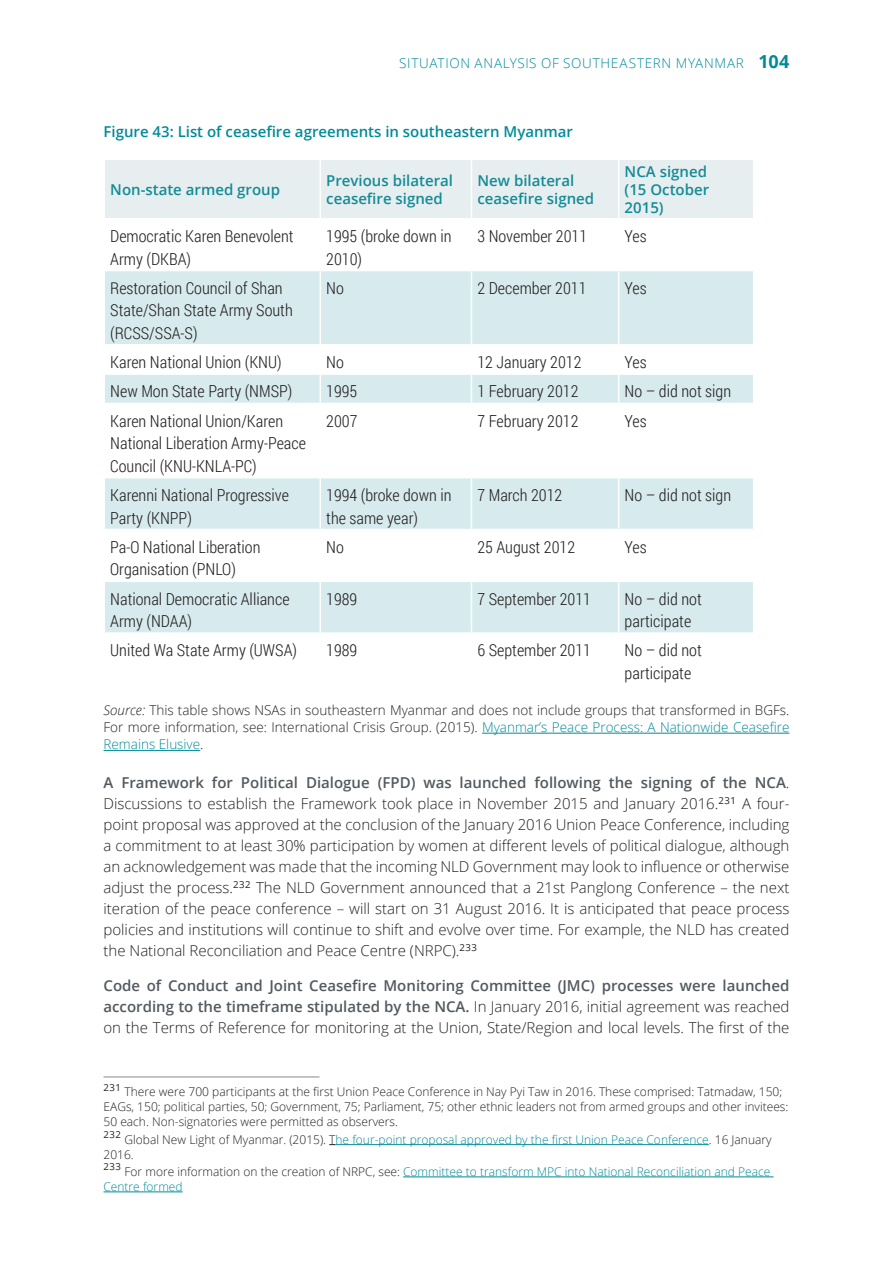
<style>
.page{position:relative;width:893px;height:1263px;background:#fff}
.page>*{position:absolute;margin:0;border:0;box-sizing:border-box;transform-origin:0 0}
.t1{font:300 16.5px/22.5px "Roboto Condensed";color:#231f20}
.t2{font:300 15px/21px "Open Sans";color:#231f20;text-align:justify}
.t3{font:600 15px/18px "Open Sans";color:#138b96}
.t4{font:600 15px "Open Sans";color:#008b98}
.t5{font:300 13.5px/17.2px "Open Sans";color:#231f20;text-align:justify}
.t6{font:300 13.5px "Open Sans";letter-spacing:.05em;color:#008b98}
.t7{font:300 12px/15px "Open Sans";color:#231f20}
.t8{font:300 12px/15px "Open Sans";color:#008b98}
.t9{font:9.6px "Open Sans";letter-spacing:.05em;color:#231f20}
.s1{font-weight:700;font-size:18px}
.s2{font-style:italic}
.s3{color:#008b98}
.s4{font-weight:600;color:#535960}
.s5{color:#231f20}
</style>
<div class="page">
<hr style="left:482px;top:733px;width:307px;height:1px;background:#008b98">
<hr style="left:104px;top:750px;width:96px;height:1px;background:#008b98">
<div style="left:105px;top:160px;width:648px;height:58px;background:#e7eef0"></div>
<svg style="left:105px;top:271px;width:648px;height:361px;fill:#d7ebee"></svg>
<hr style="left:320px;top:160px;width:1px;height:58px;background:#fff">
<hr style="left:471px;top:160px;width:1px;height:58px;background:#fff">
<hr style="left:618px;top:160px;width:1px;height:58px;background:#fff">
<hr style="left:320px;top:271px;width:1px;height:73px;background:#fff">
<hr style="left:471px;top:271px;width:1px;height:73px;background:#fff">
<hr style="left:618px;top:271px;width:1px;height:73px;background:#fff">
<hr style="left:104px;top:344px;width:216px;height:2px;background:#fff">
<hr style="left:320px;top:344px;width:151px;height:2px;background:#fff">
<hr style="left:471px;top:344px;width:148px;height:2px;background:#fff">
<hr style="left:619px;top:344px;width:135px;height:2px;background:#fff">
<hr style="left:104px;top:373px;width:216px;height:2px;background:#fff">
<hr style="left:320px;top:373px;width:151px;height:2px;background:#fff">
<svg style="left:320px;top:346px;width:1px;height:57px"></svg>
<hr style="left:471px;top:373px;width:148px;height:2px;background:#fff">
<svg style="left:471px;top:346px;width:1px;height:57px"></svg>
<hr style="left:619px;top:373px;width:135px;height:2px;background:#fff">
<svg style="left:618px;top:346px;width:1px;height:57px"></svg>
<hr style="left:104px;top:403px;width:216px;height:1px;background:#fff">
<hr style="left:320px;top:403px;width:151px;height:1px;background:#fff">
<hr style="left:320px;top:404px;width:1px;height:73px;background:#fff">
<hr style="left:471px;top:403px;width:148px;height:1px;background:#fff">
<hr style="left:471px;top:404px;width:1px;height:73px;background:#fff">
<hr style="left:619px;top:403px;width:135px;height:1px;background:#fff">
<hr style="left:618px;top:404px;width:1px;height:73px;background:#fff">
<hr style="left:104px;top:477px;width:216px;height:1px;background:#fff">
<hr style="left:320px;top:477px;width:151px;height:1px;background:#fff">
<hr style="left:320px;top:478px;width:1px;height:51px;background:#fff">
<hr style="left:471px;top:477px;width:148px;height:1px;background:#fff">
<hr style="left:471px;top:478px;width:1px;height:51px;background:#fff">
<hr style="left:619px;top:477px;width:135px;height:1px;background:#fff">
<hr style="left:618px;top:478px;width:1px;height:51px;background:#fff">
<hr style="left:104px;top:529px;width:216px;height:1px;background:#fff">
<hr style="left:320px;top:529px;width:151px;height:1px;background:#fff">
<hr style="left:320px;top:530px;width:1px;height:50px;background:#fff">
<hr style="left:471px;top:529px;width:148px;height:1px;background:#fff">
<hr style="left:471px;top:530px;width:1px;height:50px;background:#fff">
<hr style="left:619px;top:529px;width:135px;height:1px;background:#fff">
<hr style="left:618px;top:530px;width:1px;height:50px;background:#fff">
<hr style="left:104px;top:580px;width:216px;height:2px;background:#fff">
<hr style="left:320px;top:580px;width:151px;height:2px;background:#fff">
<hr style="left:320px;top:582px;width:1px;height:50px;background:#fff">
<hr style="left:471px;top:580px;width:148px;height:2px;background:#fff">
<hr style="left:471px;top:582px;width:1px;height:50px;background:#fff">
<hr style="left:619px;top:580px;width:135px;height:2px;background:#fff">
<hr style="left:618px;top:582px;width:1px;height:50px;background:#fff">
<hr style="left:104px;top:1076px;width:216px;height:1px;background:#89898e">
<hr style="left:336px;top:1144px;width:373px;height:1px;background:#008b98">
<hr style="left:403px;top:1176px;width:370px;height:1px;background:#008b98">
<hr style="left:104px;top:1191px;width:79px;height:1px;background:#008b98">
<p class="t6" style="left:399px;top:54px;width:392px">SITUATION ANALYSIS OF SOUTHEASTERN MYANMAR <span class="s1">104</span></p>
<p class="t4" style="left:104px;top:122px;width:471px">Figure 43: List of ceasefire agreements in southeastern Myanmar</p>
<p class="t3" style="left:110px;top:180px;width:171px">Non-state armed group</p>
<p class="t3" style="left:326px;top:171px;width:128px">Previous bilateral ceasefire signed</p>
<p class="t3" style="left:477px;top:171px;width:118px">New bilateral ceasefire signed</p>
<p class="t3" style="left:625px;top:162px;width:86px">NCA signed (15 October<br>2015)</p>
<p class="t1" style="left:110px;top:224px;width:185px">Democratic Karen Benevolent<br>Army (DKBA)</p>
<p class="t1" style="left:326px;top:224px;width:127px">1995 (broke down in<br>2010)</p>
<p class="t1" style="left:477px;top:224px;width:111px">3 November 2011</p>
<p class="t1" style="left:625px;top:224px;width:24px">Yes</p>
<p class="t1" style="left:110px;top:276px;width:184px">Restoration Council of Shan<br>State/Shan State Army South (RCSS/SSA-S)</p>
<p class="t1" style="left:326px;top:276px;width:19px">No</p>
<p class="t1" style="left:477px;top:276px;width:110px">2 December 2011</p>
<p class="t1" style="left:625px;top:276px;width:24px">Yes</p>
<p class="t1" style="left:110px;top:350px;width:173px">Karen National Union (KNU)</p>
<p class="t1" style="left:326px;top:350px;width:19px">No</p>
<p class="t1" style="left:477px;top:350px;width:106px">12 January 2012</p>
<p class="t1" style="left:625px;top:350px;width:24px">Yes</p>
<p class="t1" style="left:110px;top:380px;width:184px">New Mon State Party (NMSP)</p>
<p class="t1" style="left:326px;top:380px;width:33px">1995</p>
<p class="t1" style="left:477px;top:380px;width:102px">1 February 2012</p>
<p class="t1" style="left:625px;top:380px;width:108px">No – did not sign</p>
<p class="t1" style="left:110px;top:409px;width:197px">Karen National Union/Karen<br>National Liberation Army-Peace<br>Council (KNU-KNLA-PC)</p>
<p class="t1" style="left:326px;top:409px;width:33px">2007</p>
<p class="t1" style="left:477px;top:409px;width:102px">7 February 2012</p>
<p class="t1" style="left:625px;top:409px;width:24px">Yes</p>
<p class="t1" style="left:110px;top:483px;width:180px">Karenni National Progressive<br>Party (KNPP)</p>
<p class="t1" style="left:326px;top:483px;width:127px">1994 (broke down in the same year)</p>
<p class="t1" style="left:477px;top:483px;width:86px">7 March 2012</p>
<p class="t1" style="left:625px;top:483px;width:108px">No – did not sign</p>
<p class="t1" style="left:110px;top:535px;width:152px">Pa-O National Liberation<br>Organisation (PNLO)</p>
<p class="t1" style="left:326px;top:535px;width:19px">No</p>
<p class="t1" style="left:477px;top:535px;width:99px">25 August 2012</p>
<p class="t1" style="left:625px;top:535px;width:24px">Yes</p>
<p class="t1" style="left:110px;top:587px;width:181px">National Democratic Alliance<br>Army (NDAA)</p>
<p class="t1" style="left:326px;top:587px;width:33px">1989</p>
<p class="t1" style="left:477px;top:587px;width:115px">7 September 2011</p>
<p class="t1" style="left:625px;top:587px;width:79px">No – did not participate</p>
<p class="t1" style="left:110px;top:639px;width:188px">United Wa State Army (UWSA)</p>
<p class="t1" style="left:326px;top:639px;width:33px">1989</p>
<p class="t1" style="left:477px;top:639px;width:115px">6 September 2011</p>
<p class="t1" style="left:625px;top:639px;width:79px">No – did not participate</p>
<p class="t5" style="left:104px;top:701px;width:687px"><span class="s2">Source:</span> This table shows NSAs in southeastern Myanmar and does not include groups that transformed in BGFs.<br>For more information, see: International Crisis Group. (2015). <span class="s3">Myanmar’s Peace Process: A Nationwide Ceasefire Remains Elusive</span>.</p>
<p class="t2" style="left:103px;top:772px;width:687px"><span class="s4">A Framework for Political Dialogue (FPD) was launched following the signing of the NCA</span>.<br>Discussions to establish the Framework took place in November 2015 and January 2016.<sup>231</sup> A four&shy;point proposal was approved at the conclusion of the January 2016 Union Peace Conference, including a commitment to at least 30% participation by women at different levels of political dialogue, although an acknowledgement was made that the incoming NLD Government may look to influence or otherwise adjust the process.<sup>232</sup> The NLD Government announced that a 21st Panglong Conference – the next iteration of the peace conference – will start on 31 August 2016. It is anticipated that peace process policies and institutions will continue to shift and evolve over time. For example, the NLD has created the National Reconciliation and Peace Centre (NRPC).<sup>233</sup></p>
<p class="t2" style="left:104px;top:974px;width:687px"><span class="s4">Code of Conduct and Joint Ceasefire Monitoring Committee (JMC) processes were launched according to the timeframe stipulated by the NCA.</span> In January 2016, initial agreement was reached on the Terms of Reference for monitoring at the Union, State/Region and local levels. The first of the</p>
<p class="t9" style="left:104px;top:1081px;width:19px">231</p>
<p class="t7" style="left:104px;top:1084px;width:686px;text-indent:21px">There were 700 participants at the first Union Peace Conference in Nay Pyi Taw in 2016. These comprised: Tatmadaw, 150;<br>EAGs, 150; political parties, 50; Government, 75; Parliament, 75; other ethnic leaders not from armed groups and other invitees:<br>50 each. Non-signatories were permitted as observers.</p>
<p class="t9" style="left:104px;top:1128px;width:19px">232</p>
<p class="t8" style="left:103px;top:1131px;width:670px;text-indent:21px"><span class="s5">Global New Light of Myanmar. (2015). T</span>he four-point proposal approved by the first Union Peace Conference<span class="s5">. 16 January<br>2016.</span></p>
<p class="t9" style="left:104px;top:1160px;width:19px">233</p>
<p class="t8" style="left:104px;top:1164px;width:668px;text-indent:21px"><span class="s5">For more information on the creation of NRPC, see:</span> Committee to transform MPC into National Reconciliation and Peace<br>Centre formed</p>
</div>
